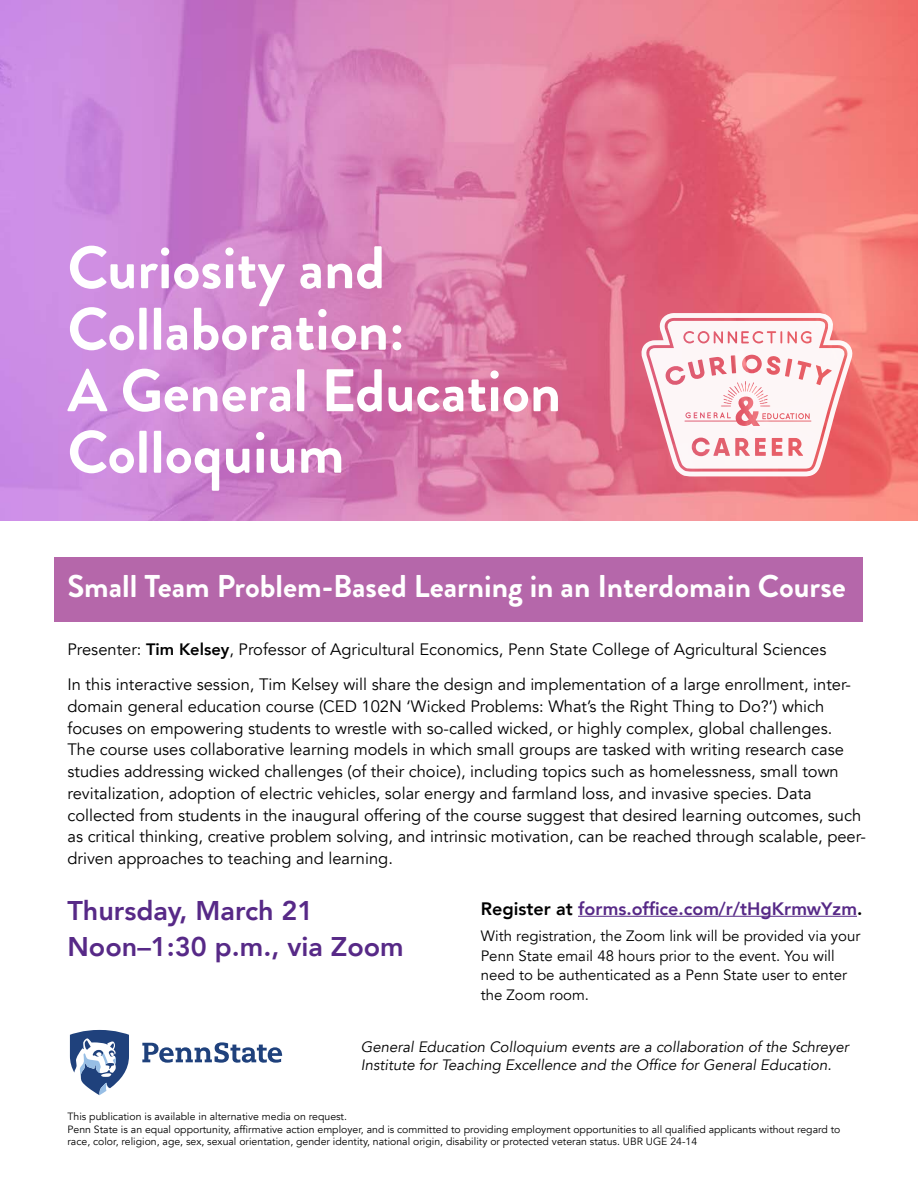
<style>
.page{position:relative;width:918px;height:1188px;background:#fff}
.page>*{position:absolute;margin:0;border:0;box-sizing:border-box;transform-origin:0 0}
.t1{font:700 60px/61.5px "Brandon Grotesque";color:#fff}
.t2{font:700 31.5px "Brandon Grotesque";color:#fff}
.t3{font:800 27px "Avenir";color:#572987}
.t4{font:800 18px "Avenir";color:#572987}
.t5{font:16.5px/21.8px "Avenir";color:#000}
.t6{font:15px/19.5px "Avenir";color:#000}
.t7{font:italic 15px/18px "Avenir";color:#000}
.t8{font:10.5px/12.6px "Avenir";color:#000}
.s1{font-weight:800}
.s2{color:#000}
</style>
<div class="page">
<div style="left:55px;top:557px;width:808px;height:64px;background:#b567aa"></div>
<img style="left:0;top:0;width:918px;height:521px">
<hr style="left:578px;top:916px;width:279px;height:1px;background:#572987">
<svg style="left:69px;top:1029px;width:60px;height:67px"></svg>
<svg style="left:142px;top:1042px;width:140px;height:21px"></svg>
<svg style="left:640px;top:313px;width:213px;height:163px"></svg>
<h1 class="t1" style="left:68px;top:238px;width:339px">Curiosity and<br>Collaboration:</h1>
<h1 class="t1" style="left:68px;top:361px;width:495px">A General Education<br>Colloquium</h1>
<h2 class="t2" style="left:68px;top:564px;width:780px">Small Team Problem-Based Learning in an Interdomain Course</h2>
<p class="t5" style="left:68px;top:639px;width:760px">Presenter: <span class="s1">Tim Kelsey</span>, Professor of Agricultural Economics, Penn State College of Agricultural Sciences</p>
<p class="t5" style="left:68px;top:674px;width:800px">In this interactive session, Tim Kelsey will share the design and implementation of a large enrollment, inter&shy;domain general education course (CED 102N ‘Wicked Problems: What’s the Right Thing to Do?’) which focuses on empowering students to wrestle with so-called wicked, or highly complex, global challenges.<br>The course uses collaborative learning models in which small groups are tasked with writing research case studies addressing wicked challenges (of their choice), including topics such as homelessness, small town revitalization, adoption of electric vehicles, solar energy and farmland loss, and invasive species. Data collected from students in the inaugural offering of the course suggest that desired learning outcomes, such as critical thinking, creative problem solving, and intrinsic motivation, can be reached through scalable, peer&shy;driven approaches to teaching and learning.</p>
<p class="t3" style="left:68px;top:890px;width:247px">Thursday, March 21</p>
<p class="t3" style="left:68px;top:926px;width:338px">Noon–1:30 p.m., via Zoom</p>
<p class="t4" style="left:481px;top:895px;width:383px"><span class="s2">Register at</span> forms.office.com/r/tHgKrmwYzm<span class="s2">.</span></p>
<p class="t6" style="left:481px;top:927px;width:381px">With registration, the Zoom link will be provided via your Penn State email 48 hours prior to the event. You will need to be authenticated as a Penn State user to enter the Zoom room.</p>
<p class="t7" style="left:361px;top:1038px;width:490px">General Education Colloquium events are a collaboration of the Schreyer<br>Institute for Teaching Excellence and the Office for General Education.</p>
<p class="t8" style="left:68px;top:1111px;width:281px">This publication is available in alternative media on request.</p>
<p class="t8" style="left:68px;top:1123px;width:774px">Penn State is an equal opportunity, affirmative action employer, and is committed to providing employment opportunities to all qualified applicants without regard to race, color, religion, age, sex, sexual orientation, gender identity, national origin, disability or protected veteran status. UBR UGE 24-14</p>
</div>
